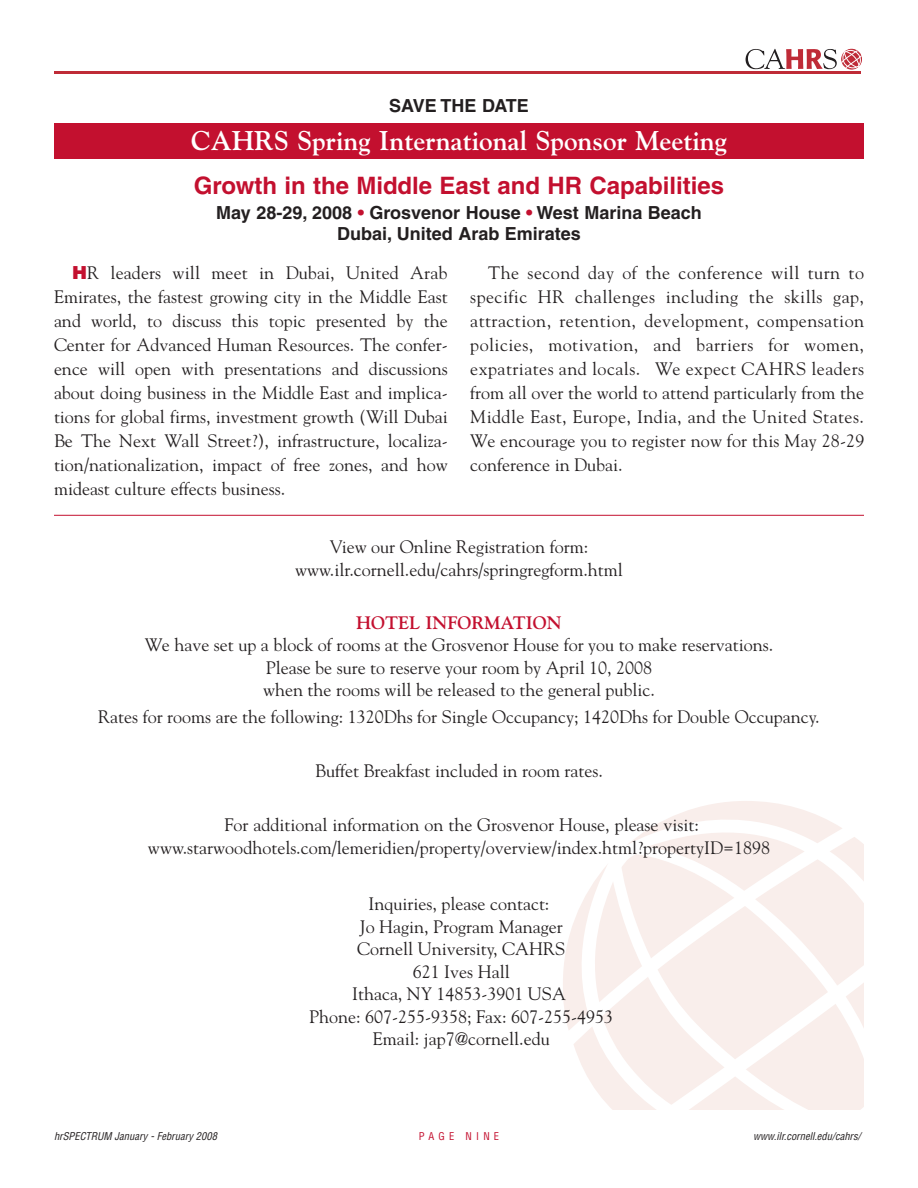
<style>
.page{position:relative;width:918px;height:1188px;background:#fff}
.page>*{position:absolute;margin:0;border:0;box-sizing:border-box;transform-origin:0 0}
.t1{font:700 27px "Goudy";color:#fff}
.t2{font:700 24px "Helvetica";color:#c3102f}
.t3{font:18px/24px "Goudy";color:#231f20;text-align:center}
.t4{font:700 18px/21.6px "Helvetica";color:#231f20;text-align:center}
.t5{font:700 18px "Goudy";color:#c3102f}
.t6{font:italic condensed 10.5px "Helvetica";color:#231f20}
.t7{font:condensed 10.5px "Helvetica";letter-spacing:.4em;color:#c3102f}
.s1{color:#c3102f}
.s2{font-family:"Helvetica";font-weight:900;color:#c3102f}
</style>
<div class="page">
<hr style="left:54px;top:71px;width:807px;height:2px;background:#bf2b37">
<svg style="left:746px;top:49px;width:116px;height:20px"></svg>
<svg style="left:563px;top:801px;width:301px;height:309px"></svg>
<div style="left:54px;top:123px;width:810px;height:36px;background:#c3102f"></div>
<hr style="left:54px;top:515px;width:810px;height:1px;background:#c3102f">
<p class="t4" style="left:389px;top:97px;width:141px">SAVE THE DATE</p>
<h1 class="t1" style="left:191px;top:125px;width:537px">CAHRS Spring International Sponsor Meeting</h1>
<h2 class="t2" style="left:194px;top:177px;width:532px">Growth in the Middle East and HR Capabilities</h2>
<p class="t4" style="left:216px;top:203px;width:487px">May 28-29, 2008 <span class="s1">•</span> Grosvenor House <span class="s1">•</span> West Marina Beach<br>Dubai, United Arab Emirates</p>
<p class="t3" style="left:54px;top:260px;width:395px;text-align:justify;text-indent:18px"><span class="s2">H</span>R leaders will meet in Dubai, United Arab Emirates, the fastest growing city in the Middle East and world, to discuss this topic presented by the Center for Advanced Human Resources. The confer&shy;ence will open with presentations and discussions about doing business in the Middle East and implica&shy;tions for global firms, investment growth (Will Dubai Be The Next Wall Street?), infrastructure, localiza&shy;tion/nationalization, impact of free zones, and how mideast culture effects business.</p>
<p class="t3" style="left:470px;top:260px;width:396px;text-align:justify;text-indent:18px">The second day of the conference will turn to specific HR challenges including the skills gap, attraction, retention, development, compensation policies, motivation, and barriers for women, expatriates and locals. We expect CAHRS leaders from all over the world to attend particularly from the Middle East, Europe, India, and the United States.<br>We encourage you to register now for this May 28-29 conference in Dubai.</p>
<p class="t3" style="left:295px;top:536px;width:329px;line-height:22.5px">View our Online Registration form: www.ilr.cornell.edu/cahrs/springregform.html</p>
<p class="t5" style="left:356px;top:612px;width:207px">HOTEL INFORMATION</p>
<p class="t3" style="left:145px;top:634px;width:630px;line-height:22.5px">We have set up a block of rooms at the Grosvenor House for you to make reservations.<br>Please be sure to reserve your room by April 10, 2008<br>when the rooms will be released to the general public.</p>
<p class="t3" style="left:98px;top:705px;width:723px">Rates for rooms are the following: 1320Dhs for Single Occupancy; 1420Dhs for Double Occupancy.</p>
<p class="t3" style="left:315px;top:759px;width:289px">Buffet Breakfast included in room rates.</p>
<p class="t3" style="left:148px;top:814px;width:624px;line-height:22.5px">For additional information on the Grosvenor House, please visit: www.starwoodhotels.com/lemeridien/property/overview/index.html?propertyID=1898</p>
<p class="t3" style="left:309px;top:893px;width:305px;line-height:22.5px">Inquiries, please contact:<br>Jo Hagin, Program Manager<br>Cornell University, CAHRS<br>621 Ives Hall<br>Ithaca, NY 14853-3901 USA<br>Phone: 607-255-9358; Fax: 607-255-4953<br>Email: jap7@cornell.edu</p>
<p class="t6" style="left:54px;top:1130px;width:164px">hrSPECTRUM January - February 2008</p>
<p class="t7" style="left:419px;top:1130px;width:82px">PAGE NINE</p>
<p class="t6" style="left:753px;top:1130px;width:109px">www.ilr.cornell.edu/cahrs/</p>
</div>
